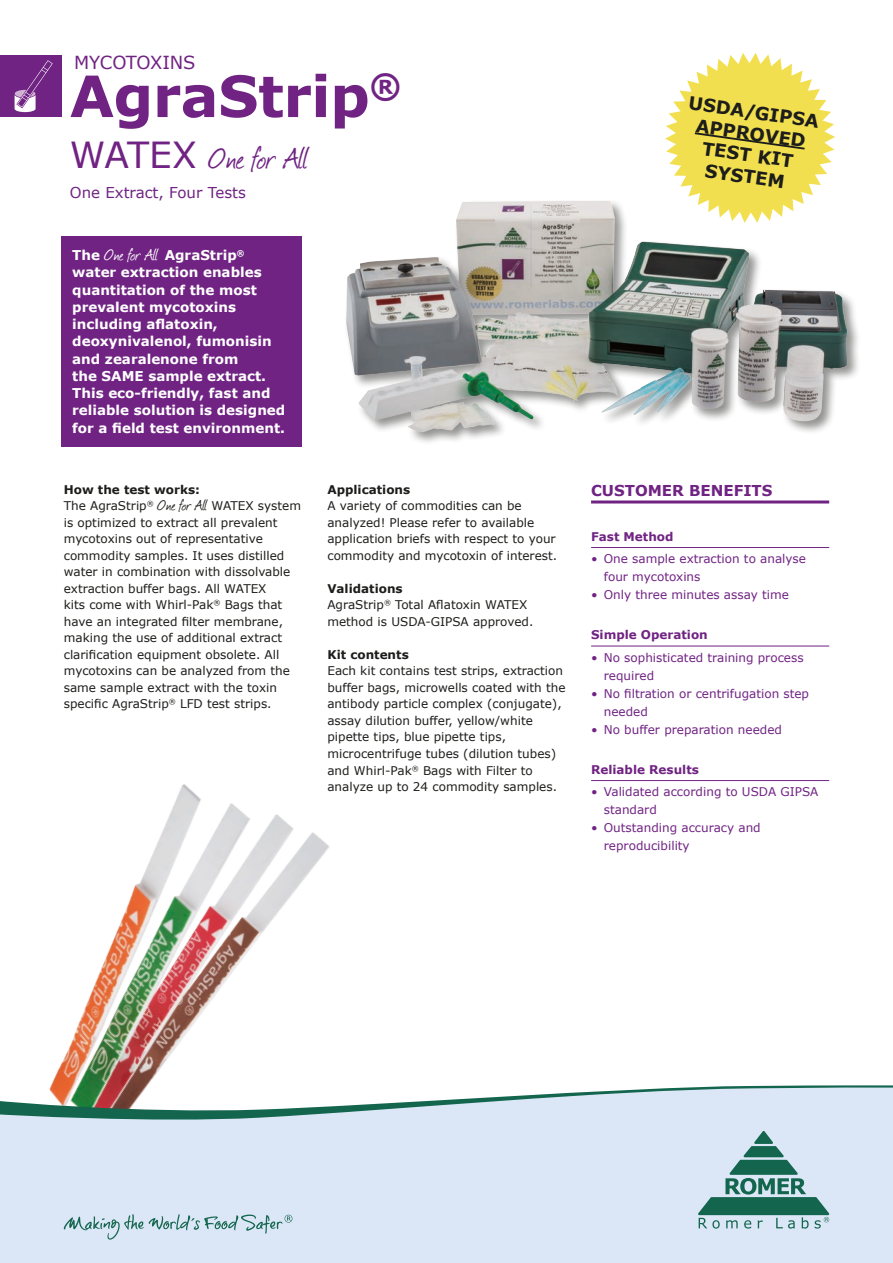
<style>
.page{position:relative;width:893px;height:1263px;background:#fff}
.page>*{position:absolute;margin:0;border:0;box-sizing:border-box;transform-origin:0 0}
.t1{font:700 57px "Verdana";letter-spacing:-.01em;color:#702383}
.t2{font:36px "Journal";letter-spacing:-.005em;color:#702383}
.t3{font:700 18px/21.6px "Verdana";color:#1d1d1b;text-align:center}
.t4{font:18px "Verdana";letter-spacing:-.01em;color:#702383}
.t5{font:15px "Verdana";color:#702383}
.t6{font:700 15px "Verdana";color:#702383}
.t7{font:700 13.5px/17.2px "Verdana";color:#fff}
.t8{font:12px/16.5px "Verdana";color:#1d1d1b}
.t9{font:12px/18px "Verdana";color:#702383}
.t10{font:700 12px "Verdana";color:#702383}
.t11{font:700 12px "Verdana";color:#1d1d1b}
.s1{font-family:"Verdana"}
.s2{font-family:"Journal";font-weight:400;font-size:19.5px}
.s3{font-weight:700}
.s4{font-family:"Journal";font-size:18px}
</style>
<div class="page">
<img style="left:51px;top:784px;width:278px;height:301px">
<hr style="left:591px;top:500px;width:238px;height:3px;background:#702383">
<hr style="left:591px;top:547px;width:238px;height:1px;background:#702383">
<hr style="left:591px;top:646px;width:238px;height:1px;background:#702383">
<hr style="left:591px;top:780px;width:238px;height:1px;background:#702383">
<div style="left:62px;top:236px;width:240px;height:210px;background:#702383"></div>
<div style="left:0;top:55px;width:62px;height:62px;background:#702383"></div>
<svg style="left:15px;top:60px;width:38px;height:52px"></svg>
<div style="left:344px;top:198px;width:517px;height:248px;background:#1d1d1b;opacity:.48"></div>
<img style="left:346px;top:201px;width:263px;height:231px">
<div style="left:0;top:1123px;width:893px;height:140px;background:#dbe7f7"></div>
<svg style="left:0;top:1085px;width:893px;height:38px"></svg>
<svg style="left:64px;top:1214px;width:228px;height:25px;background:#bdd3de"></svg>
<svg style="left:698px;top:1131px;width:131px;height:97px;background:#93b8b9"></svg>
<svg style="left:665px;top:53px;width:170px;height:170px"></svg>
<h3 class="t4" style="left:74px;top:51px;width:123px">MYCOTOXINS</h3>
<h1 class="t1" style="left:70px;top:59px;width:333px">AgraStrip<sup>®</sup></h1>
<h2 class="t2" style="left:70px;top:134px;width:240px"><span class="s1">WATEX</span> One for All</h2>
<p class="t5" style="left:70px;top:183px;width:178px">One Extract, Four Tests</p>
<p class="t7" style="left:72px;top:247px;width:215px">The <span class="s2">One for All</span> AgraStrip<sup>® </sup>water extraction enables quantitation of the most prevalent mycotoxins including aflatoxin, deoxynivalenol, fumonisin and zearalenone from<br>the SAME sample extract.<br>This eco-friendly, fast and reliable solution is designed for a field test environment.</p>
<p class="t8" style="left:64px;top:481px;width:239px"><span class="s3">How the test works:<br></span>The AgraStrip<sup>®</sup> <span class="s4">One for All</span> WATEX system is optimized to extract all prevalent mycotoxins out of representative commodity samples. It uses distilled water in combination with dissolvable extraction buffer bags. All WATEX<br>kits come with Whirl-Pak<sup>®</sup> Bags that have an integrated filter membrane, making the use of additional extract clarification equipment obsolete. All mycotoxins can be analyzed from the same sample extract with the toxin specific AgraStrip<sup>®</sup> LFD test strips.</p>
<p class="t11" style="left:327px;top:482px;width:84px">Applications</p>
<p class="t8" style="left:327px;top:498px;width:231px">A variety of commodities can be analyzed! Please refer to available application briefs with respect to your commodity and mycotoxin of interest.</p>
<p class="t8" style="left:327px;top:580px;width:208px"><span class="s3">Validations<br></span>AgraStrip<sup>®</sup> Total Aflatoxin WATEX method is USDA-GIPSA approved.</p>
<p class="t11" style="left:327px;top:647px;width:83px">Kit contents</p>
<p class="t8" style="left:327px;top:663px;width:240px">Each kit contains test strips, extraction buffer bags, microwells coated with the antibody particle complex (conjugate), assay dilution buffer, yellow/white pipette tips, blue pipette tips, microcentrifuge tubes (dilution tubes) and Whirl-Pak<sup>®</sup> Bags with Filter to analyze up to 24 commodity samples.</p>
<h3 class="t3" style="left:690px;top:92px;width:133px;rotate:8deg">USDA/GIPSA<br>APPROVED<br>TEST KIT<br>SYSTEM</h3>
<p class="t6" style="left:591px;top:481px;width:183px">CUSTOMER BENEFITS</p>
<p class="t10" style="left:591px;top:529px;width:84px">Fast Method</p>
<p class="t9" style="left:604px;top:550px;width:204px;text-indent:-13px">• One sample extraction to analyse four mycotoxins</p>
<p class="t9" style="left:591px;top:586px;width:199px">• Only three minutes assay time</p>
<p class="t10" style="left:591px;top:627px;width:118px">Simple Operation</p>
<p class="t9" style="left:604px;top:648px;width:201px;text-indent:-13px">• No sophisticated training process required</p>
<p class="t9" style="left:604px;top:684px;width:207px;text-indent:-13px">• No filtration or centrifugation step needed</p>
<p class="t9" style="left:591px;top:720px;width:192px">• No buffer preparation needed</p>
<p class="t10" style="left:591px;top:762px;width:109px">Reliable Results</p>
<p class="t9" style="left:604px;top:783px;width:216px;text-indent:-13px">• Validated according to USDA GIPSA standard</p>
<p class="t9" style="left:604px;top:819px;width:158px;text-indent:-13px">• Outstanding accuracy and reproducibility</p>
</div>
